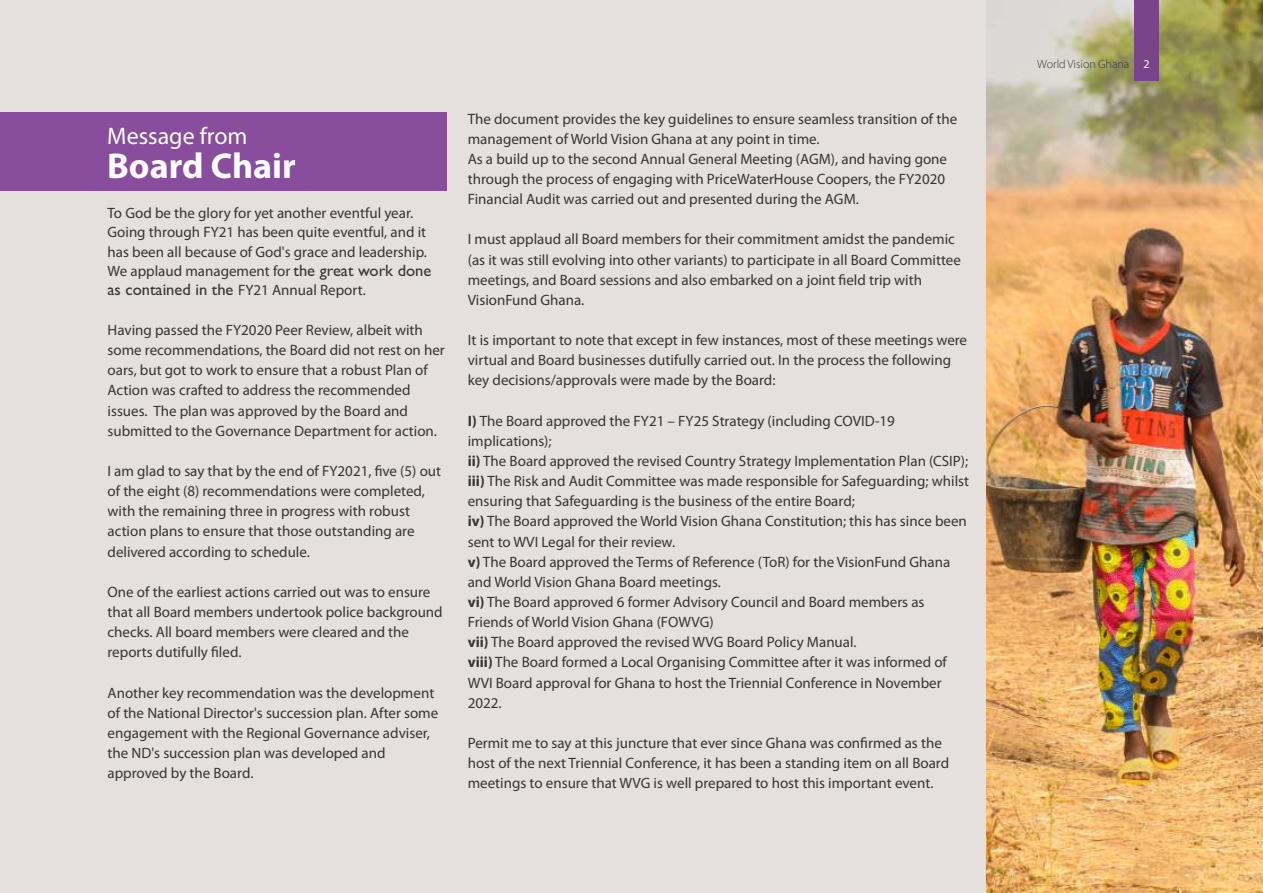
<style>
.page{position:relative;width:1263px;height:893px;background:#e5e0dd}
.page>*{position:absolute;margin:0;border:0;box-sizing:border-box;transform-origin:0 0}
.t1{font:700 36px "Myriad Pro";color:#fefefe}
.t2{font:24px "Myriad Pro";color:#fefefe}
.t3{font:15px/20.1px "Myriad Pro";color:#373435}
.t4{font:300 12px "Myriad Pro";color:#373435}
.s1{font-family:"Gill Sans";font-size:16.5px}
.s2{font-weight:700}
.s3{font-weight:400;color:#fefefe}
</style>
<div class="page">
<img style="left:986px;top:1px;width:277px;height:892px">
<div style="left:0;top:112px;width:447px;height:79px;background:#884e9d"></div>
<div style="left:1134px;top:0;width:24px;height:81px;background:#794489"></div>
<h2 class="t2" style="left:107px;top:126px;width:142px">Message from</h2>
<h1 class="t1" style="left:107px;top:151px;width:190px">Board Chair</h1>
<p class="t3" style="left:108px;top:204px;width:325px;line-height:19.4px">To God be the glory for yet another eventful year.<br>Going through FY21 has been quite eventful, and it has been all because of God's grace and leadership.<br>We applaud management for <span class="s1">the great work done as contained in the</span> FY21 Annual Report.</p>
<p class="t3" style="left:108px;top:321px;width:339px">Having passed the FY2020 Peer Review, albeit with some recommendations, the Board did not rest on her oars, but got to work to ensure that a robust Plan of Action was crafted to address the recommended issues. The plan was approved by the Board and submitted to the Governance Department for action.</p>
<p class="t3" style="left:108px;top:462px;width:335px">I am glad to say that by the end of FY2021, five (5) out of the eight (8) recommendations were completed, with the remaining three in progress with robust action plans to ensure that those outstanding are delivered according to schedule.</p>
<p class="t3" style="left:108px;top:583px;width:337px">One of the earliest actions carried out was to ensure that all Board members undertook police background checks. All board members were cleared and the reports dutifully filed.</p>
<p class="t3" style="left:108px;top:684px;width:332px">Another key recommendation was the development of the National Director's succession plan. After some engagement with the Regional Governance adviser, the ND's succession plan was developed and approved by the Board.</p>
<p class="t3" style="left:468px;top:110px;width:491px">The document provides the key guidelines to ensure seamless transition of the management of World Vision Ghana at any point in time.<br>As a build up to the second Annual General Meeting (AGM), and having gone through the process of engaging with PriceWaterHouse Coopers, the FY2020<br>Financial Audit was carried out and presented during the AGM.</p>
<p class="t3" style="left:468px;top:231px;width:495px">I must applaud all Board members for their commitment amidst the pandemic (as it was still evolving into other variants) to participate in all Board Committee meetings, and Board sessions and also embarked on a joint field trip with VisionFund Ghana.</p>
<p class="t3" style="left:468px;top:331px;width:501px">It is important to note that except in few instances, most of these meetings were virtual and Board businesses dutifully carried out. In the process the following key decisions/approvals were made by the Board:</p>
<p class="t3" style="left:468px;top:412px;width:503px"><span class="s2">I)</span> The Board approved the FY21 – FY25 Strategy (including COVID-19 implications);<br><span class="s2">ii)</span> The Board approved the revised Country Strategy Implementation Plan (CSIP); <span class="s2">iii)</span> The Risk and Audit Committee was made responsible for Safeguarding; whilst ensuring that Safeguarding is the business of the entire Board;<br><span class="s2">iv)</span> The Board approved the World Vision Ghana Constitution; this has since been sent to WVI Legal for their review.<br><span class="s2">v)</span> The Board approved the Terms of Reference (ToR) for the VisionFund Ghana and World Vision Ghana Board meetings.<br><span class="s2">vi)</span> The Board approved 6 former Advisory Council and Board members as Friends of World Vision Ghana (FOWVG)<br><span class="s2">vii)</span> The Board approved the revised WVG Board Policy Manual.<br><span class="s2">viii)</span> The Board formed a Local Organising Committee after it was informed of WVI Board approval for Ghana to host the Triennial Conference in November 2022.</p>
<p class="t3" style="left:468px;top:734px;width:483px">Permit me to say at this juncture that ever since Ghana was confirmed as the host of the next Triennial Conference, it has been a standing item on all Board meetings to ensure that WVG is well prepared to host this important event.</p>
<p class="t4" style="left:1037px;top:59px;width:114px">World Vision Ghana <span class="s3">2</span></p>
</div>
